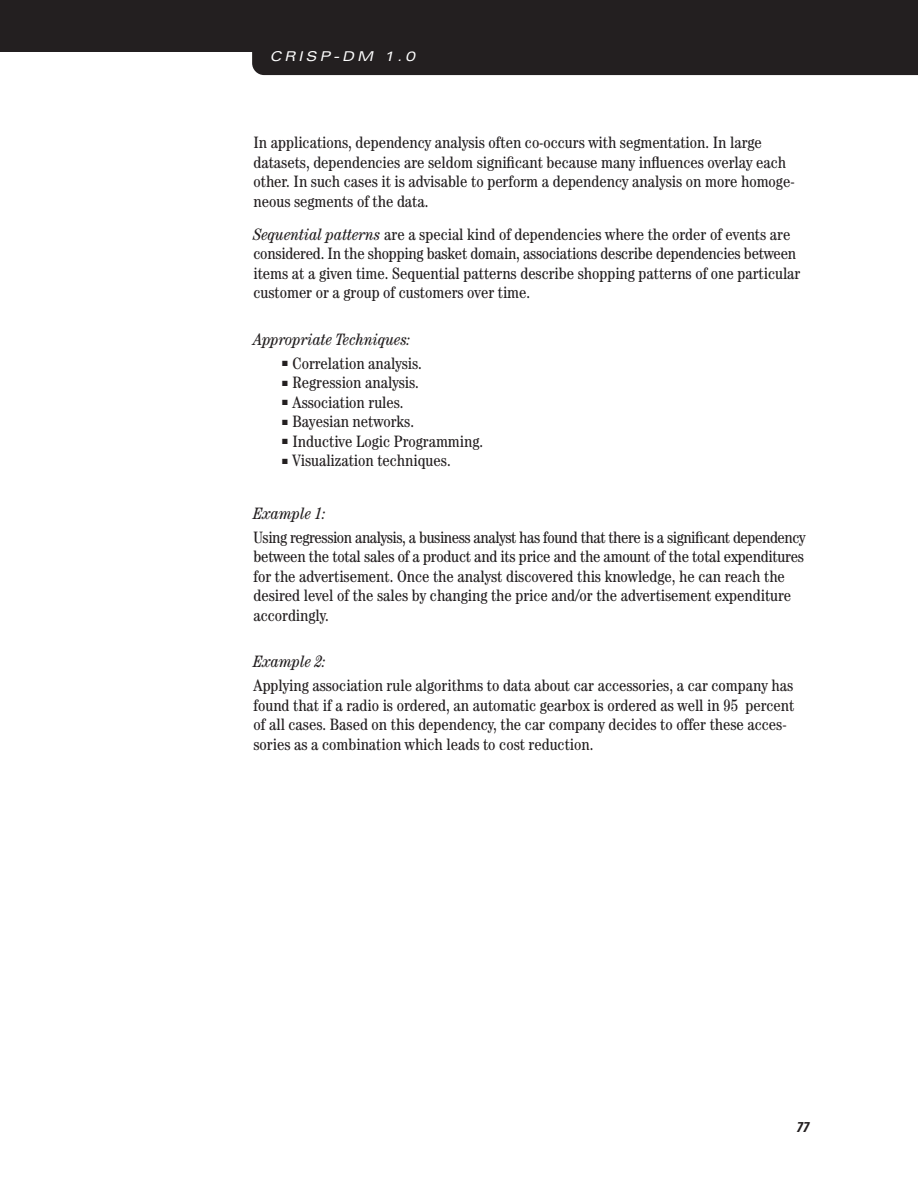
<style>
.page{position:relative;width:918px;height:1188px;background:#fff}
.page>*{position:absolute;margin:0;border:0;box-sizing:border-box;transform-origin:0 0}
.t1{font:condensed 16.5px/19.5px "Century";color:#231f20}
.t2{font:italic condensed 16.5px "Century";color:#231f20}
.t3{font:italic 700 condensed 14.25px "Univers";color:#231f20}
.t4{font:italic expanded 13.5px "Univers";color:#fff}
.s1{font-style:italic}
</style>
<div class="page">
<div style="left:0;top:0;width:918px;height:52px;background:#231f20"></div>
<div style="left:252px;top:52px;width:666px;height:23px;background:#231f20"></div>
<p class="t4" style="left:269px;top:52px;width:150px">CRISP-DM 1.0</p>
<p class="t1" style="left:254px;top:134px;width:543px">In applications, dependency analysis often co-occurs with segmentation. In large datasets, dependencies are seldom significant because many influences overlay each other. In such cases it is advisable to perform a dependency analysis on more homoge&shy;neous segments of the data.</p>
<p class="t1" style="left:254px;top:226px;width:548px"><span class="s1">Sequential patterns</span> are a special kind of dependencies where the order of events are considered. In the shopping basket domain, associations describe dependencies between items at a given time. Sequential patterns describe shopping patterns of one particular customer or a group of customers over time.</p>
<p class="t2" style="left:254px;top:333px;width:159px">Appropriate Techniques:</p>
<p class="t1" style="left:282px;top:355px;width:141px">■ Correlation analysis.</p>
<p class="t1" style="left:282px;top:374px;width:138px">■ Regression analysis.</p>
<p class="t1" style="left:282px;top:394px;width:123px">■ Association rules.</p>
<p class="t1" style="left:282px;top:413px;width:134px">■ Bayesian networks.</p>
<p class="t1" style="left:282px;top:433px;width:203px">■ Inductive Logic Programming.</p>
<p class="t1" style="left:282px;top:452px;width:170px">■ Visualization techniques.</p>
<p class="t2" style="left:254px;top:507px;width:74px">Example 1:</p>
<p class="t1" style="left:254px;top:529px;width:554px">Using regression analysis, a business analyst has found that there is a significant dependency between the total sales of a product and its price and the amount of the total expenditures for the advertisement. Once the analyst discovered this knowledge, he can reach the desired level of the sales by changing the price and/or the advertisement expenditure accordingly.</p>
<p class="t2" style="left:254px;top:656px;width:74px">Example 2:</p>
<p class="t1" style="left:254px;top:677px;width:542px">Applying association rule algorithms to data about car accessories, a car company has found that if a radio is ordered, an automatic gearbox is ordered as well in 95 percent of all cases. Based on this dependency, the car company decides to offer these acces&shy;sories as a combination which leads to cost reduction.</p>
<p class="t3" style="left:796px;top:1122px;width:17px">77</p>
</div>
